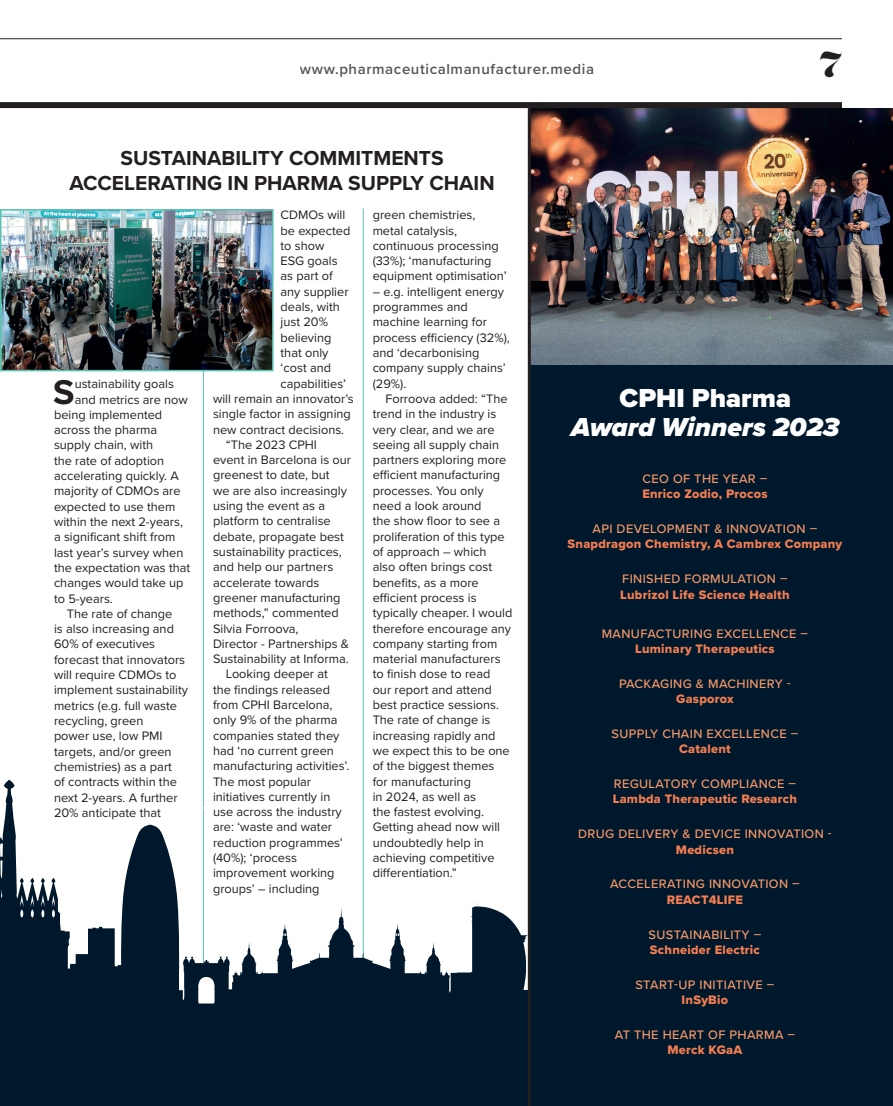
<style>
.page{position:relative;width:893px;height:1106px;background:#fff}
.page>*{position:absolute;margin:0;border:0;box-sizing:border-box;transform-origin:0 0}
.t1{font:36px "Lust Didone";color:#231f20}
.t2{font:700 35.7px "Proxima Nova";color:#231f20}
.t3{font:italic 900 27px "Proxima Nova";color:#fff}
.t4{font:900 27px "Proxima Nova";color:#fff}
.t5{font:700 21px/25.2px "Proxima Nova";color:#231f20;text-align:center}
.t6{font:600 15px "Proxima Nova";letter-spacing:.04em;color:#57585a}
.t7{font:12.75px/15.3px "Proxima Nova";color:#231f20}
.t8{font:500 12.75px "Proxima Nova";letter-spacing:.03em;color:#f79969}
.t9{font:12.75px "Proxima Nova Extrabld";letter-spacing:.02em;color:#f47e51}
</style>
<div class="page">
<div style="left:530px;top:364px;width:363px;height:742px;background:#00182c"></div>
<hr style="left:203px;top:371px;width:1px;height:594px;background:#59c2b1">
<hr style="left:363px;top:208px;width:1px;height:764px;background:#59c2b1">
<hr style="left:0;top:38px;width:842px;height:1px;background:#231f20">
<img style="left:3px;top:212px;width:268px;height:156px">
<div style="left:0;top:209px;width:274px;height:162px;border:2px solid #59c2b1"></div>
<svg style="left:0;top:759px;width:528px;height:347px"></svg>
<img style="left:531px;top:108px;width:362px;height:256px">
<hr style="left:528px;top:108px;width:3px;height:998px;background:#231f20">
<div style="left:0;top:102px;width:842px;height:6px;background:#231f20"></div>
<p class="t6" style="left:300px;top:57px;width:296px">www.pharmaceuticalmanufacturer.media</p>
<h1 class="t1" style="left:820px;top:42px;width:23px">7</h1>
<h3 class="t5" style="left:69px;top:145px;width:427px">SUSTAINABILITY COMMITMENTS<br>ACCELERATING IN PHARMA SUPPLY CHAIN</h3>
<p class="t7" style="left:281px;top:207px;width:66px">CDMOs will</p>
<p class="t7" style="left:281px;top:222px;width:71px">be expected</p>
<p class="t7" style="left:281px;top:237px;width:45px">to show</p>
<p class="t7" style="left:281px;top:253px;width:59px">ESG goals</p>
<p class="t7" style="left:281px;top:268px;width:54px">as part of</p>
<p class="t7" style="left:281px;top:283px;width:69px">any supplier</p>
<p class="t7" style="left:281px;top:298px;width:61px">deals, with</p>
<p class="t7" style="left:281px;top:314px;width:49px">just 20%</p>
<p class="t7" style="left:281px;top:329px;width:52px">believing</p>
<p class="t7" style="left:281px;top:344px;width:49px">that only</p>
<p class="t7" style="left:281px;top:360px;width:52px">‘cost and</p>
<p class="t7" style="left:281px;top:375px;width:67px">capabilities’</p>
<p class="t7" style="left:213px;top:390px;width:142px">will remain an innovator’s</p>
<p class="t7" style="left:213px;top:406px;width:139px">single factor in assigning</p>
<p class="t7" style="left:213px;top:421px;width:133px">new contract decisions.</p>
<p class="t7" style="left:226px;top:436px;width:93px">“The 2023 CPHI</p>
<p class="t7" style="left:213px;top:451px;width:140px">event in Barcelona is our</p>
<p class="t7" style="left:213px;top:467px;width:118px">greenest to date, but</p>
<p class="t7" style="left:213px;top:482px;width:135px">we are also increasingly</p>
<p class="t7" style="left:213px;top:497px;width:114px">using the event as a</p>
<p class="t7" style="left:213px;top:513px;width:119px">platform to centralise</p>
<p class="t7" style="left:213px;top:528px;width:132px">debate, propagate best</p>
<p class="t7" style="left:213px;top:543px;width:130px">sustainability practices,</p>
<p class="t7" style="left:213px;top:559px;width:122px">and help our partners</p>
<p class="t7" style="left:213px;top:574px;width:108px">accelerate towards</p>
<p class="t7" style="left:213px;top:589px;width:129px">greener manufacturing</p>
<p class="t7" style="left:213px;top:604px;width:127px">methods,” commented</p>
<p class="t7" style="left:213px;top:620px;width:87px">Silvia Forroova,</p>
<p class="t7" style="left:213px;top:635px;width:138px">Director - Partnerships &amp;</p>
<p class="t7" style="left:213px;top:650px;width:137px">Sustainability at Informa.</p>
<p class="t7" style="left:226px;top:666px;width:104px">Looking deeper at</p>
<p class="t7" style="left:213px;top:681px;width:119px">the findings released</p>
<p class="t7" style="left:213px;top:696px;width:121px">from CPHI Barcelona,</p>
<p class="t7" style="left:213px;top:712px;width:126px">only 9% of the pharma</p>
<p class="t7" style="left:213px;top:727px;width:128px">companies stated they</p>
<p class="t7" style="left:213px;top:742px;width:122px">had ‘no current green</p>
<p class="t7" style="left:213px;top:757px;width:138px">manufacturing activities’.</p>
<p class="t7" style="left:213px;top:773px;width:100px">The most popular</p>
<p class="t7" style="left:213px;top:788px;width:119px">initiatives currently in</p>
<p class="t7" style="left:213px;top:803px;width:130px">use across the industry</p>
<p class="t7" style="left:213px;top:819px;width:121px">are: ‘waste and water</p>
<p class="t7" style="left:213px;top:834px;width:131px">reduction programmes’</p>
<p class="t7" style="left:213px;top:849px;width:85px">(40%); ‘process</p>
<p class="t7" style="left:213px;top:865px;width:123px">improvement working</p>
<p class="t7" style="left:213px;top:880px;width:108px">groups’ – including</p>
<p class="t7" style="left:373px;top:207px;width:136px">green chemistries, metal catalysis, continuous processing (33%); ‘manufacturing equipment optimisation’</p>
<p class="t7" style="left:373px;top:283px;width:139px">– e.g. intelligent energy programmes and machine learning for process efficiency (32%), and ‘decarbonising company supply chains’ (29%).</p>
<p class="t7" style="left:373px;top:390px;width:141px;text-indent:13px">Forroova added: “The trend in the industry is very clear, and we are seeing all supply chain partners exploring more efficient manufacturing processes. You only need a look around<br>the show floor to see a proliferation of this type of approach – which also often brings cost benefits, as a more efficient process is typically cheaper. I would therefore encourage any company starting from material manufacturers to finish dose to read<br>our report and attend best practice sessions.<br>The rate of change is increasing rapidly and we expect this to be one of the biggest themes for manufacturing<br>in 2024, as well as<br>the fastest evolving.<br>Getting ahead now will undoubtedly help in achieving competitive differentiation.”</p>
<h3 class="t4" style="left:620px;top:378px;width:173px">CPHI Pharma</h3>
<h2 class="t2" style="left:53px;top:365px;width:23px">S</h2>
<p class="t7" style="left:75px;top:376px;width:101px">ustainability goals</p>
<p class="t7" style="left:75px;top:391px;width:115px">and metrics are now</p>
<p class="t7" style="left:54px;top:406px;width:110px">being implemented</p>
<p class="t7" style="left:54px;top:422px;width:105px">across the pharma</p>
<p class="t7" style="left:54px;top:437px;width:101px">supply chain, with</p>
<p class="t7" style="left:54px;top:452px;width:112px">the rate of adoption</p>
<p class="t7" style="left:54px;top:467px;width:126px">accelerating quickly. A</p>
<p class="t7" style="left:54px;top:483px;width:128px">majority of CDMOs are</p>
<p class="t7" style="left:54px;top:498px;width:123px">expected to use them</p>
<p class="t7" style="left:54px;top:513px;width:131px">within the next 2-years,</p>
<p class="t7" style="left:54px;top:529px;width:123px">a significant shift from</p>
<p class="t7" style="left:54px;top:544px;width:131px">last year’s survey when</p>
<p class="t7" style="left:54px;top:559px;width:138px">the expectation was that</p>
<p class="t7" style="left:54px;top:575px;width:131px">changes would take up</p>
<p class="t7" style="left:54px;top:590px;width:60px">to 5-years.</p>
<p class="t7" style="left:67px;top:605px;width:107px">The rate of change</p>
<p class="t7" style="left:54px;top:620px;width:122px">is also increasing and</p>
<p class="t7" style="left:54px;top:636px;width:103px">60% of executives</p>
<p class="t7" style="left:54px;top:651px;width:133px">forecast that innovators</p>
<p class="t7" style="left:54px;top:666px;width:124px">will require CDMOs to</p>
<p class="t7" style="left:54px;top:682px;width:135px">implement sustainability</p>
<p class="t7" style="left:54px;top:697px;width:125px">metrics (e.g. full waste</p>
<p class="t7" style="left:54px;top:712px;width:91px">recycling, green</p>
<p class="t7" style="left:54px;top:728px;width:110px">power use, low PMI</p>
<p class="t7" style="left:54px;top:743px;width:119px">targets, and/or green</p>
<p class="t7" style="left:54px;top:758px;width:119px">chemistries) as a part</p>
<p class="t7" style="left:54px;top:773px;width:124px">of contracts within the</p>
<p class="t7" style="left:54px;top:789px;width:125px">next 2-years. A further</p>
<p class="t7" style="left:54px;top:804px;width:108px">20% anticipate that</p>
<h3 class="t3" style="left:571px;top:406px;width:270px">Award Winners 2023</h3>
<p class="t8" style="left:642px;top:469px;width:126px">CEO OF THE YEAR –</p>
<p class="t9" style="left:642px;top:484px;width:127px">Enrico Zodio, Procos</p>
<p class="t8" style="left:593px;top:519px;width:226px">API DEVELOPMENT &amp; INNOVATION –</p>
<p class="t9" style="left:568px;top:534px;width:276px">Snapdragon Chemistry, A Cambrex Company</p>
<p class="t8" style="left:622px;top:569px;width:167px">FINISHED FORMULATION –</p>
<p class="t9" style="left:620px;top:584px;width:171px">Lubrizol Life Science Health</p>
<p class="t8" style="left:602px;top:624px;width:208px">MANUFACTURING EXCELLENCE –</p>
<p class="t9" style="left:635px;top:639px;width:141px">Luminary Therapeutics</p>
<p class="t8" style="left:619px;top:674px;width:173px">PACKAGING &amp; MACHINERY -</p>
<p class="t9" style="left:676px;top:689px;width:59px">Gasporox</p>
<p class="t8" style="left:612px;top:724px;width:188px">SUPPLY CHAIN EXCELLENCE –</p>
<p class="t9" style="left:679px;top:739px;width:53px">Catalent</p>
<p class="t8" style="left:614px;top:774px;width:184px">REGULATORY COMPLIANCE –</p>
<p class="t9" style="left:613px;top:789px;width:186px">Lambda Therapeutic Research</p>
<p class="t8" style="left:578px;top:824px;width:255px">DRUG DELIVERY &amp; DEVICE INNOVATION -</p>
<p class="t9" style="left:676px;top:839px;width:59px">Medicsen</p>
<p class="t8" style="left:610px;top:874px;width:191px">ACCELERATING INNOVATION –</p>
<p class="t9" style="left:667px;top:890px;width:78px">REACT4LIFE</p>
<p class="t8" style="left:649px;top:924px;width:114px">SUSTAINABILITY –</p>
<p class="t9" style="left:650px;top:940px;width:111px">Schneider Electric</p>
<p class="t8" style="left:635px;top:975px;width:140px">START-UP INITIATIVE –</p>
<p class="t9" style="left:682px;top:990px;width:48px">InSyBio</p>
<p class="t8" style="left:615px;top:1025px;width:182px">AT THE HEART OF PHARMA –</p>
<p class="t9" style="left:667px;top:1040px;width:76px">Merck KGaA</p>
</div>
